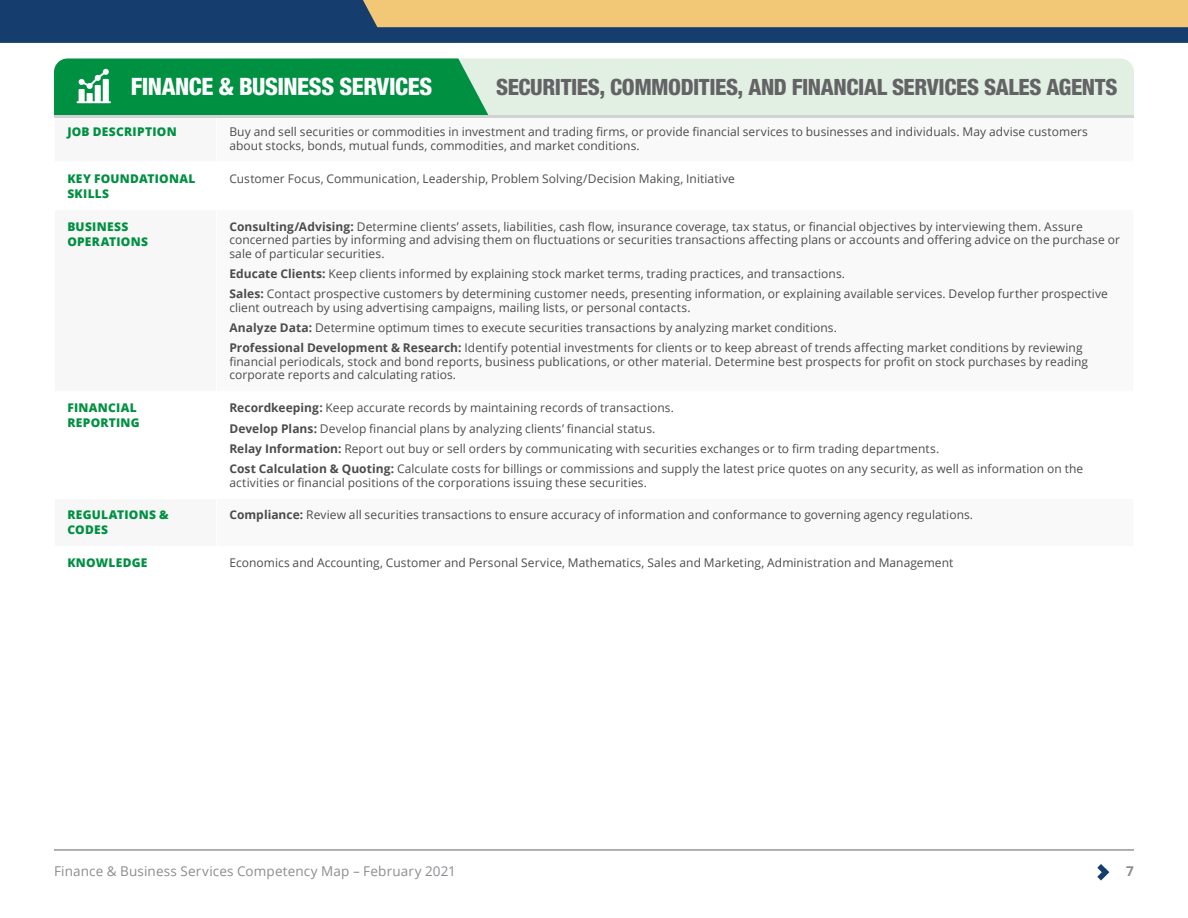
<style>
.page{position:relative;width:1188px;height:918px;background:#fff}
.page>*{position:absolute;margin:0;border:0;box-sizing:border-box;transform-origin:0 0}
.t1{font:800 condensed 24px "Helvetica Neue LT Std";letter-spacing:-.02em;color:#fff}
.t2{font:800 condensed 22.5px "Helvetica Neue LT Std";letter-spacing:-.015em;color:#636366}
.t3{font:13.5px "Open Sans";letter-spacing:.01em;color:#8b8d90}
.t4{font:700 13.5px "Open Sans";color:#8b8d90}
.Text{font:12px/13.5px "Open Sans";letter-spacing:.005em;color:#4b4c4d}
.t5{font:800 12px/15px "Open Sans";letter-spacing:.025em;color:#009041}
.s1{font-weight:700}
</style>
<div class="page">
<svg style="left:1097px;top:864px;width:12px;height:17px"></svg>
<hr style="left:54px;top:850px;width:1080px;height:1px;background:#636366">
<svg style="left:0;top:0;width:1188px;height:43px;background:#173e6d"></svg>
<svg style="left:247px;top:0;width:941px;height:27px;background:#d5b575"></svg>
<hr style="left:54px;top:115px;width:1080px;height:3px;background:#d1d2d4">
<div style="left:488px;top:58px;width:646px;height:57px;background:#e2efe3"></div>
<svg style="left:54px;top:58px;width:434px;height:57px;background:#0f964c"></svg>
<p class="t1" style="left:131px;top:72px;width:303px">FINANCE &amp; BUSINESS SERVICES</p>
<p class="t2" style="left:496px;top:73px;width:623px">SECURITIES, COMMODITIES, AND FINANCIAL SERVICES SALES AGENTS</p>
<p class="t5" style="left:67px;top:124px;width:111px">JOB DESCRIPTION</p>
<p class="Text" style="left:229px;top:125px;width:860px">Buy and sell securities or commodities in investment and trading firms, or provide financial services to businesses and individuals. May advise customers about stocks, bonds, mutual funds, commodities, and market conditions.</p>
<p class="t5" style="left:67px;top:170px;width:130px">KEY FOUNDATIONAL<br>SKILLS</p>
<p class="Text" style="left:229px;top:171px;width:507px">Customer Focus, Communication, Leadership, Problem Solving/Decision Making, Initiative</p>
<p class="t5" style="left:67px;top:218px;width:82px">BUSINESS<br>OPERATIONS</p>
<p class="Text" style="left:229px;top:219px;width:892px"><span class="s1">Consulting/Advising:</span> Determine clients’ assets, liabilities, cash flow, insurance coverage, tax status, or financial objectives by interviewing them. Assure concerned parties by informing and advising them on fluctuations or securities transactions affecting plans or accounts and offering advice on the purchase or sale of particular securities.</p>
<p class="Text" style="left:229px;top:267px;width:617px"><span class="s1">Educate Clients:</span> Keep clients informed by explaining stock market terms, trading practices, and transactions.</p>
<p class="Text" style="left:229px;top:287px;width:880px"><span class="s1">Sales:</span> Contact prospective customers by determining customer needs, presenting information, or explaining available services. Develop further prospective client outreach by using advertising campaigns, mailing lists, or personal contacts.</p>
<p class="Text" style="left:229px;top:321px;width:609px"><span class="s1">Analyze Data:</span> Determine optimum times to execute securities transactions by analyzing market conditions.</p>
<p class="Text" style="left:229px;top:341px;width:860px"><span class="s1">Professional Development &amp; Research:</span> Identify potential investments for clients or to keep abreast of trends affecting market conditions by reviewing financial periodicals, stock and bond reports, business publications, or other material. Determine best prospects for profit on stock purchases by reading corporate reports and calculating ratios.</p>
<p class="t5" style="left:67px;top:400px;width:74px">FINANCIAL<br>REPORTING</p>
<p class="Text" style="left:229px;top:401px;width:446px"><span class="s1">Recordkeeping:</span> Keep accurate records by maintaining records of transactions.</p>
<p class="Text" style="left:229px;top:421px;width:428px"><span class="s1">Develop Plans:</span> Develop financial plans by analyzing clients’ financial status.</p>
<p class="Text" style="left:229px;top:441px;width:711px"><span class="s1">Relay Information:</span> Report out buy or sell orders by communicating with securities exchanges or to firm trading departments.</p>
<p class="Text" style="left:229px;top:462px;width:855px"><span class="s1">Cost Calculation &amp; Quoting:</span> Calculate costs for billings or commissions and supply the latest price quotes on any security, as well as information on the activities or financial positions of the corporations issuing these securities.</p>
<p class="t5" style="left:67px;top:507px;width:103px">REGULATIONS &amp;<br>CODES</p>
<p class="Text" style="left:229px;top:508px;width:745px"><span class="s1">Compliance:</span> Review all securities transactions to ensure accuracy of information and conformance to governing agency regulations.</p>
<p class="t5" style="left:67px;top:555px;width:82px">KNOWLEDGE</p>
<p class="Text" style="left:229px;top:556px;width:726px">Economics and Accounting, Customer and Personal Service, Mathematics, Sales and Marketing, Administration and Management</p>
<p class="t3" style="left:54px;top:862px;width:404px">Finance &amp; Business Services Competency Map – February 2021</p>
<p class="t4" style="left:1126px;top:861px;width:9px">7</p>
</div>
